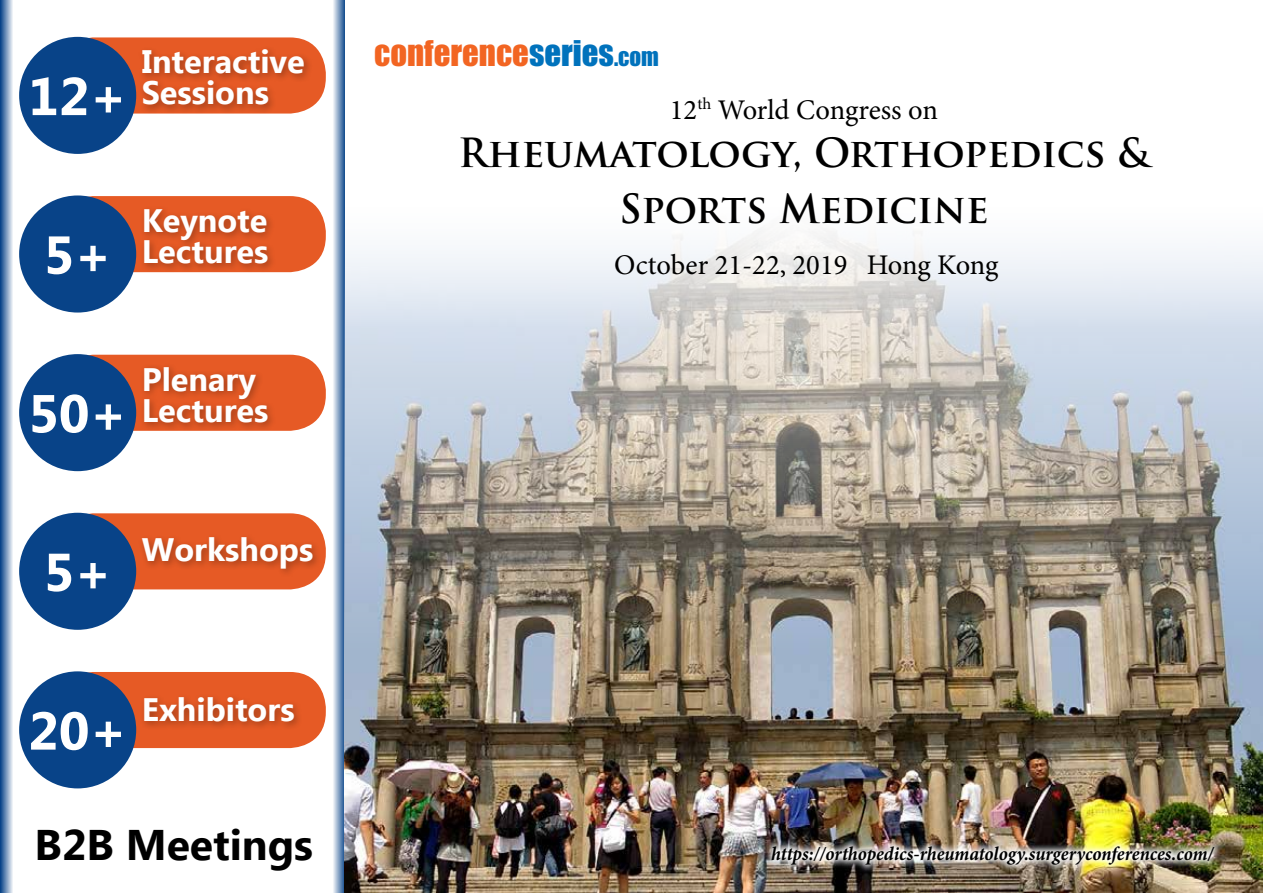
<style>
.page{position:relative;width:1263px;height:893px;background:#fff}
.page>*{position:absolute;margin:0;border:0;box-sizing:border-box;transform-origin:0 0}
.t1{font:700 53.25px "Ebrima";color:#fff}
.t2{font:700 42.75px "Ebrima";color:#000}
.t3{font:700 39.15px/56.1px "Trajan Pro";letter-spacing:-.01em;color:#000;text-align:center}
.t4{font:32.7px "Impact";color:#f26522}
.t5{font:700 32.4px/30.9px "Ebrima";color:#fff}
.t6{font:28.5px "Minion Pro";letter-spacing:-.005em;color:#000}
.t7{font:italic 700 19.5px "Minion Pro";letter-spacing:-.005em;color:#000;scale:.95 1}
.s1{color:#0072bc}
.s2{font-size:22.95px;color:#0072bc}
</style>
<div class="page">
<div style="left:58px;top:37px;width:268px;height:77px;background:#e65a25;border-radius:36px"></div>
<div style="left:19px;top:37px;width:117px;height:117px;background:#084388;border-radius:50%"></div>
<div style="left:138px;top:45px;width:176px;height:70px;background:#000;opacity:.3"></div>
<div style="left:58px;top:196px;width:268px;height:76px;background:#e65a25;border-radius:36px"></div>
<div style="left:19px;top:195px;width:117px;height:118px;background:#084388;border-radius:50%"></div>
<div style="left:140px;top:205px;width:137px;height:68px;background:#000;opacity:.3"></div>
<div style="left:58px;top:355px;width:268px;height:76px;background:#e65a25;border-radius:36px"></div>
<div style="left:19px;top:354px;width:117px;height:117px;background:#084388;border-radius:50%"></div>
<div style="left:140px;top:362px;width:137px;height:70px;background:#000;opacity:.3"></div>
<div style="left:58px;top:513px;width:268px;height:76px;background:#e65a25;border-radius:36px"></div>
<div style="left:19px;top:513px;width:117px;height:117px;background:#084388;border-radius:50%"></div>
<div style="left:138px;top:533px;width:184px;height:45px;background:#000;opacity:.3"></div>
<div style="left:58px;top:672px;width:268px;height:76px;background:#e65a25;border-radius:36px"></div>
<div style="left:19px;top:671px;width:117px;height:117px;background:#084388;border-radius:50%"></div>
<div style="left:140px;top:693px;width:164px;height:38px;background:#000;opacity:.3"></div>
<svg style="left:0;top:0;width:13px;height:893px;background:#7a99be"></svg>
<svg style="left:333px;top:0;width:12px;height:893px;background:#8da8c8"></svg>
<img style="left:345px;top:231px;width:918px;height:662px">
<img style="left:763px;top:837px;width:460px;height:36px">
<h1 class="t1" style="left:28px;top:57px;width:100px">12+</h1>
<p class="t5" style="left:142px;top:48px;width:165px">Interactive<br>Sessions</p>
<h1 class="t1" style="left:44px;top:215px;width:70px">5+</h1>
<p class="t5" style="left:142px;top:207px;width:128px">Keynote<br>Lectures</p>
<h1 class="t1" style="left:28px;top:374px;width:100px">50+</h1>
<p class="t5" style="left:142px;top:365px;width:128px">Plenary<br>Lectures</p>
<h1 class="t1" style="left:44px;top:532px;width:70px">5+</h1>
<p class="t5" style="left:142px;top:536px;width:173px">Workshops</p>
<h1 class="t1" style="left:28px;top:691px;width:100px">20+</h1>
<p class="t5" style="left:142px;top:696px;width:154px">Exhibitors</p>
<h2 class="t2" style="left:35px;top:813px;width:280px">B2B Meetings</h2>
<p class="t4" style="left:374px;top:28px;width:286px">CONFERENCE<span class="s1">SERIES</span><span class="s2">.COM</span></p>
<p class="t6" style="left:670px;top:91px;width:270px">12<sup>th</sup> World Congress on</p>
<p class="t3" style="left:458px;top:125px;width:693px">Rheumatology, Orthopedics &amp;<br>Sports Medicine</p>
<p class="t6" style="left:614px;top:245px;width:386px">October 21-22, 2019 Hong Kong</p>
<p class="t7" style="left:771px;top:839px;width:467px">https://orthopedics-rheumatology.surgeryconferences.com/</p>
</div>
